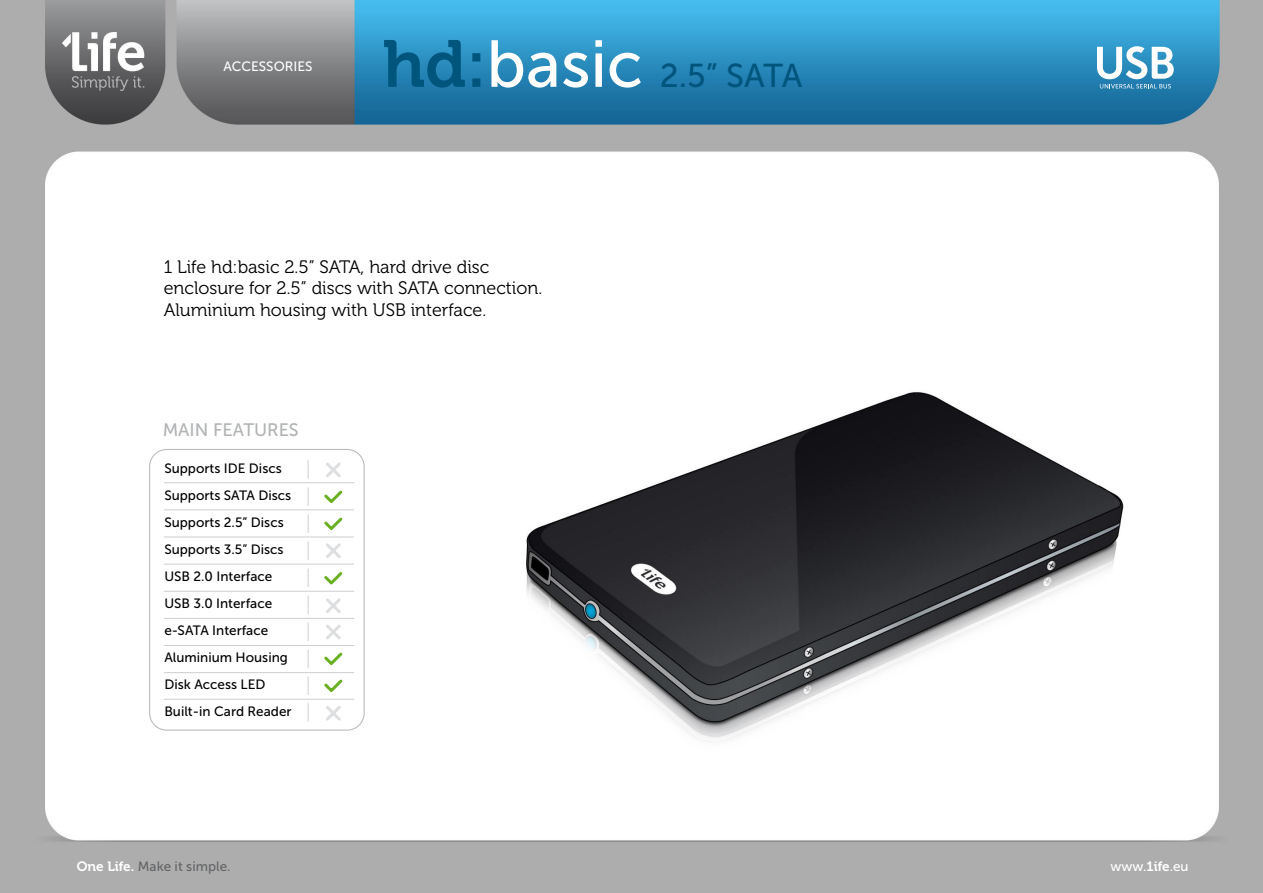
<style>
.page{position:relative;width:1263px;height:893px;background:#fff}
.page>*{position:absolute;margin:0;border:0;box-sizing:border-box;transform-origin:0 0}
.t1{font:33px "Museo Sans 500";color:#00557c}
.t2{font:18px/21.6px "Museo 300";color:#000}
.t3{font:18px "Museo Sans 500";color:#b1b3b4}
.t4{font:13.5px/27px "Museo Sans 500";color:#000}
.t5{font:13.5px "Museo Sans 500";color:#fff}
.t6{font:13.5px "Museo Sans 500";color:#646567}
.s1{font-family:"Museo 700";font-size:66px}
.s2{font-size:66px;color:#fff}
.s3{font-family:"Museo 700";color:#fff}
.s4{font-family:"Museo 700"}
</style>
<div class="page">
<img style="left:0;top:0;width:1263px;height:893px">
<svg style="left:1097px;top:46px;width:77px;height:42px"></svg>
<img style="left:475px;top:237px;width:695px;height:566px">
<div style="left:149px;top:449px;width:216px;height:282px;border:1px solid #bcbdbf;border-radius:17px"></div>
<hr style="left:164px;top:482px;width:190px;height:1px;background:#cdcecf">
<hr style="left:164px;top:510px;width:190px;height:1px;background:#cdcecf">
<hr style="left:164px;top:537px;width:190px;height:1px;background:#cdcecf">
<hr style="left:164px;top:564px;width:190px;height:1px;background:#cdcecf">
<hr style="left:164px;top:591px;width:190px;height:1px;background:#cdcecf">
<hr style="left:164px;top:618px;width:190px;height:1px;background:#cdcecf">
<hr style="left:164px;top:645px;width:190px;height:1px;background:#cdcecf">
<hr style="left:164px;top:672px;width:190px;height:1px;background:#cdcecf">
<svg style="left:308px;top:487px;width:1px;height:19px"></svg>
<svg style="left:308px;top:460px;width:1px;height:19px"></svg>
<svg style="left:308px;top:514px;width:1px;height:19px"></svg>
<svg style="left:308px;top:541px;width:1px;height:19px"></svg>
<svg style="left:308px;top:568px;width:1px;height:19px"></svg>
<svg style="left:308px;top:595px;width:1px;height:19px"></svg>
<svg style="left:308px;top:622px;width:1px;height:19px"></svg>
<svg style="left:308px;top:649px;width:1px;height:19px"></svg>
<svg style="left:308px;top:676px;width:1px;height:19px"></svg>
<hr style="left:164px;top:699px;width:190px;height:1px;background:#cdcecf">
<svg style="left:308px;top:703px;width:1px;height:19px"></svg>
<svg style="left:323px;top:460px;width:20px;height:20px"></svg>
<svg style="left:322px;top:488px;width:23px;height:18px"></svg>
<svg style="left:322px;top:515px;width:23px;height:208px"></svg>
<p class="t5" style="left:223px;top:59px;width:91px">ACCESSORIES</p>
<h1 class="t1" style="left:383px;top:57px;width:421px"><span class="s1">hd:</span><span class="s2">basic</span> 2.5” SATA</h1>
<h2 class="t2" style="left:164px;top:256px;width:380px">1 Life hd:basic 2.5” SATA, hard drive disc enclosure for 2.5” discs with SATA connection.<br>Aluminium housing with USB interface.</h2>
<h2 class="t3" style="left:163px;top:420px;width:138px">MAIN FEATURES</h2>
<p class="t4" style="left:164px;top:455px;width:129px">Supports IDE Discs<br>Supports SATA Discs<br>Supports 2.5” Discs<br>Supports 3.5” Discs<br>USB 2.0 Interface<br>USB 3.0 Interface e-SATA Interface<br>Aluminium Housing<br>Disk Access LED<br>Built-in Card Reader</p>
<p class="t6" style="left:77px;top:859px;width:155px"><span class="s3">One Life.</span> Make it simple.</p>
<p class="t5" style="left:1110px;top:859px;width:80px">www.<span class="s4">1ife</span>.eu</p>
</div>
